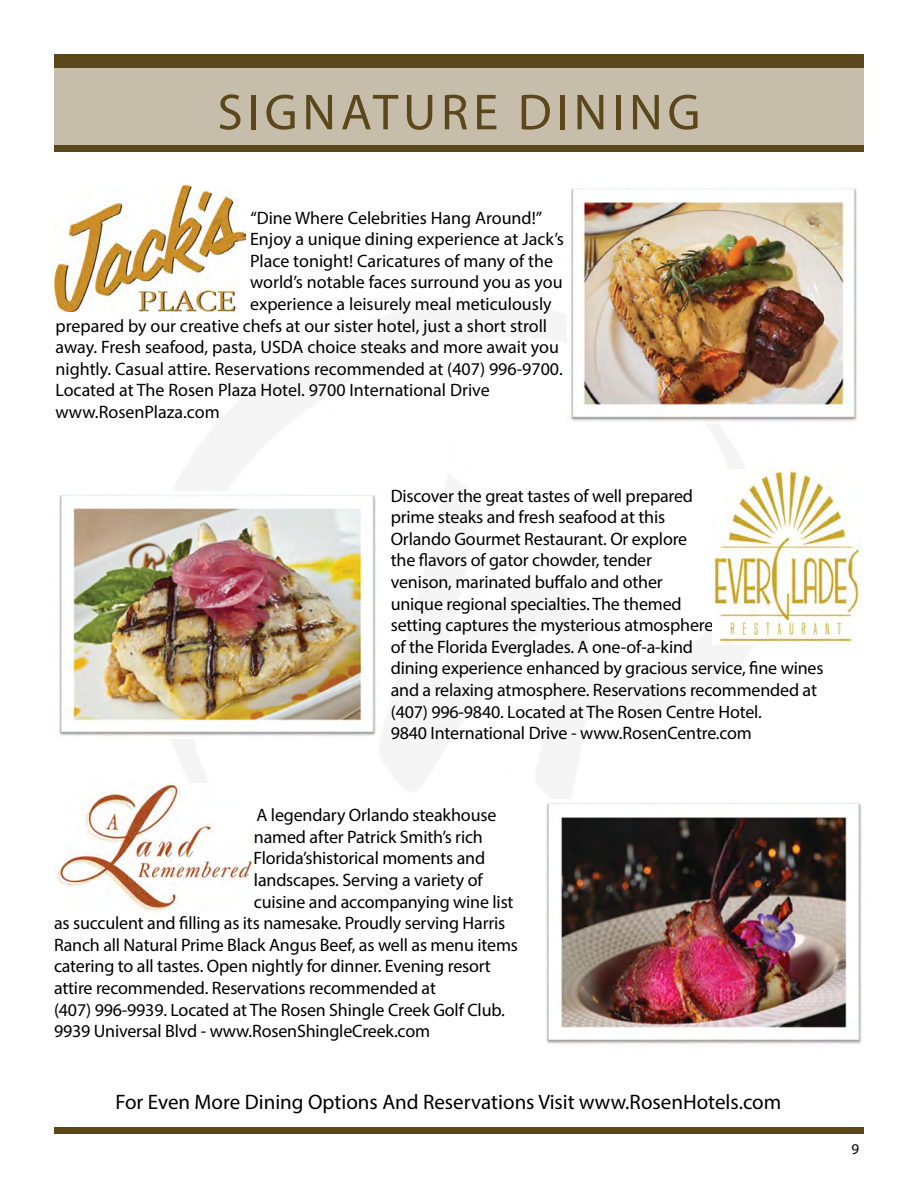
<style>
.page{position:relative;width:918px;height:1188px;background:#fff}
.page>*{position:absolute;margin:0;border:0;box-sizing:border-box;transform-origin:0 0}
.t1{font:51px "Myriad Pro";letter-spacing:.095em;color:#5a481c}
.t2{font:21px "Myriad Pro";color:#000}
.t3{font:18px/21.6px "Myriad Pro";letter-spacing:-.01em;color:#000}
.t4{font:15px "Myriad Pro";color:#000}
</style>
<div class="page">
<div style="left:54px;top:59px;width:810px;height:93px;background:#c7bdab"></div>
<div style="left:54px;top:145px;width:810px;height:7px;background:#5a481c"></div>
<div style="left:54px;top:54px;width:810px;height:14px;background:#5a481c"></div>
<div style="left:54px;top:1127px;width:810px;height:7px;background:#5a481c"></div>
<img style="left:54px;top:185px;width:192px;height:127px">
<img style="left:567px;top:185px;width:292px;height:238px">
<img style="left:713px;top:469px;width:148px;height:176px">
<img style="left:55px;top:492px;width:324px;height:246px">
<img style="left:55px;top:784px;width:198px;height:129px">
<img style="left:542px;top:802px;width:323px;height:245px">
<h1 class="t1" style="left:218px;top:81px;width:484px">SIGNATURE DINING</h1>
<p class="t3" style="left:250px;top:206px;width:293px">“Dine Where Celebrities Hang Around!”</p>
<p class="t3" style="left:250px;top:228px;width:315px">Enjoy a unique dining experience at Jack’s</p>
<p class="t3" style="left:250px;top:250px;width:304px">Place tonight! Caricatures of many of the</p>
<p class="t3" style="left:250px;top:271px;width:314px">world’s notable faces surround you as you</p>
<p class="t3" style="left:250px;top:293px;width:303px">experience a leisurely meal meticulously</p>
<p class="t3" style="left:56px;top:314px;width:493px">prepared by our creative chefs at our sister hotel, just a short stroll</p>
<p class="t3" style="left:56px;top:336px;width:505px">away. Fresh seafood, pasta, USDA choice steaks and more await you</p>
<p class="t3" style="left:56px;top:358px;width:509px">nightly. Casual attire. Reservations recommended at (407) 996-9700.</p>
<p class="t3" style="left:56px;top:379px;width:436px">Located at The Rosen Plaza Hotel. 9700 International Drive</p>
<p class="t3" style="left:56px;top:401px;width:166px">www.RosenPlaza.com</p>
<p class="t3" style="left:391px;top:484px;width:434px">Discover the great tastes of well prepared<br>prime steaks and fresh seafood at this<br>Orlando Gourmet Restaurant. Or explore<br>the flavors of gator chowder, tender<br>venison, marinated buffalo and other<br>unique regional specialties. The themed<br>setting captures the mysterious atmosphere<br>of the Florida Everglades. A one-of-a-kind<br>dining experience enhanced by gracious service, fine wines and a relaxing atmosphere. Reservations recommended at (407) 996-9840. Located at The Rosen Centre Hotel.<br>9840 International Drive - www.RosenCentre.com</p>
<p class="t3" style="left:257px;top:804px;width:241px">A legendary Orlando steakhouse</p>
<p class="t3" style="left:254px;top:826px;width:230px">named after Patrick Smith’s rich</p>
<p class="t3" style="left:253px;top:847px;width:233px">Florida’shistorical moments and</p>
<p class="t3" style="left:254px;top:869px;width:230px">landscapes. Serving a variety of</p>
<p class="t3" style="left:254px;top:890px;width:261px">cuisine and accompanying wine list</p>
<p class="t3" style="left:54px;top:912px;width:453px">as succulent and filling as its namesake. Proudly serving Harris</p>
<p class="t3" style="left:54px;top:934px;width:465px">Ranch all Natural Prime Black Angus Beef, as well as menu items</p>
<p class="t3" style="left:54px;top:955px;width:438px">catering to all tastes. Open nightly for dinner. Evening resort</p>
<p class="t3" style="left:54px;top:977px;width:383px">attire recommended. Reservations recommended at</p>
<p class="t3" style="left:54px;top:998px;width:452px">(407) 996-9939. Located at The Rosen Shingle Creek Golf Club.</p>
<p class="t3" style="left:54px;top:1020px;width:378px">9939 Universal Blvd - www.RosenShingleCreek.com</p>
<p class="t2" style="left:116px;top:1089px;width:667px">For Even More Dining Options And Reservations Visit www.RosenHotels.com</p>
<p class="t4" style="left:851px;top:1140px;width:9px">9</p>
</div>
